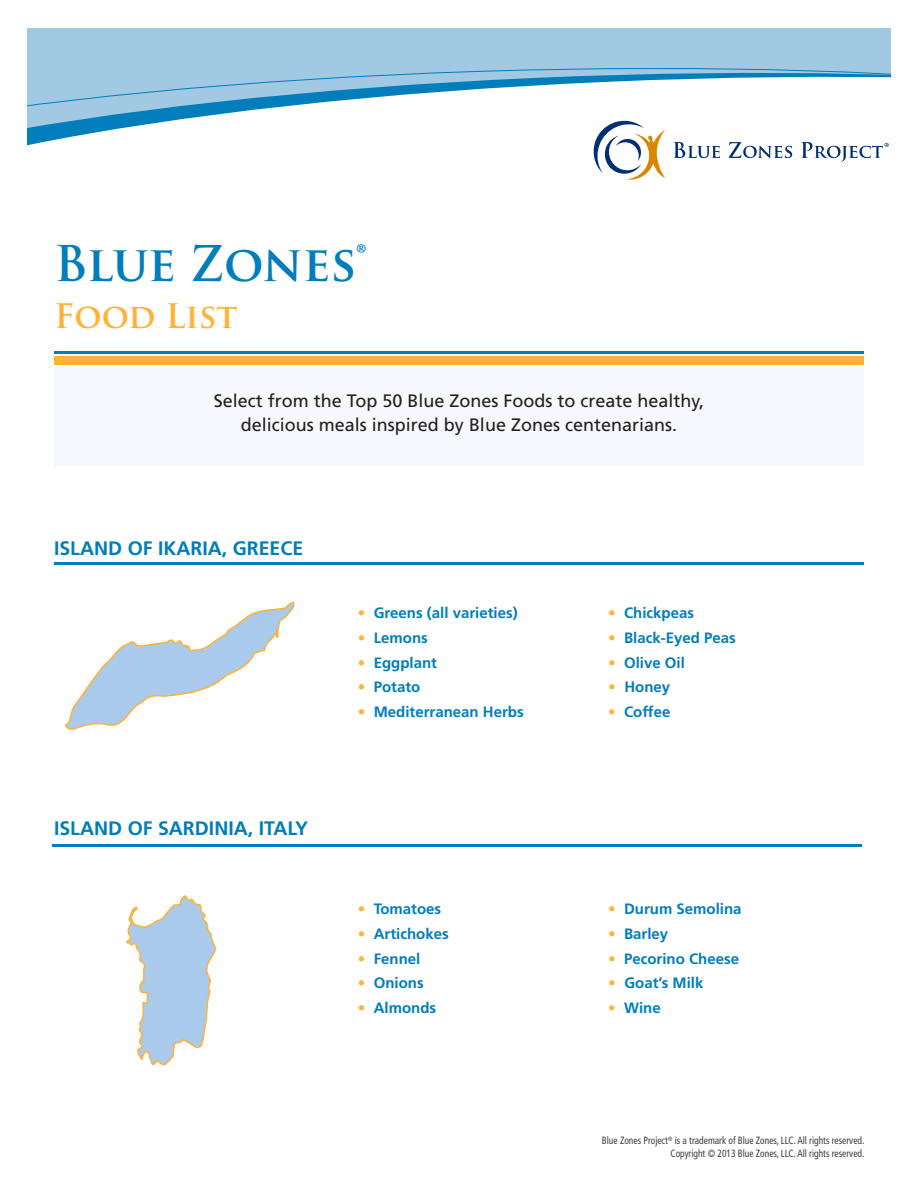
<style>
.page{position:relative;width:918px;height:1188px;background:#fff}
.page>*{position:absolute;margin:0;border:0;box-sizing:border-box;transform-origin:0 0}
.t1{font:700 48px "Trajan Pro";letter-spacing:-.02em;color:#007dbb}
.t2{font:700 33px "Trajan Pro";color:#ffb238}
.t3{font:700 19.5px "Frutiger LT Std";color:#007dbb}
.t4{font:18px/24px "Frutiger LT Std";color:#231f20;text-align:center}
.t5{font:700 15px "Frutiger LT Std";color:#007dbb}
.t6{font:condensed 10.5px/12.6px "Frutiger LT Std";color:#3e3e3f;text-align:right;scale:.9 1}
.s1{color:#ffb238}
</style>
<div class="page">
<div style="left:27px;top:28px;width:864px;height:219px;background:#a1c9e4"></div>
<svg style="left:27px;top:68px;width:864px;height:289px;fill:#fff"></svg>
<div style="left:27px;top:146px;width:203px;height:280px;background:#fff"></div>
<div style="left:735px;top:78px;width:156px;height:280px;background:#fff"></div>
<div style="left:54px;top:361px;width:810px;height:105px;background:#f6f8fc"></div>
<div style="left:55px;top:357px;width:809px;height:8px;background:#ffb238"></div>
<hr style="left:54px;top:352px;width:810px;height:2px;background:#007dbb">
<svg style="left:64px;top:601px;width:231px;height:129px"></svg>
<svg style="left:126px;top:895px;width:91px;height:171px"></svg>
<hr style="left:54px;top:563px;width:810px;height:2px;background:#007dbb">
<hr style="left:52px;top:845px;width:810px;height:2px;background:#007dbb">
<div style="left:591px;top:103px;width:298px;height:94px;background:#fff"></div>
<svg style="left:593px;top:120px;width:127px;height:60px"></svg>
<svg style="left:728px;top:142px;width:161px;height:20px"></svg>
<p class="t1" style="left:54px;top:234px;width:314px">Blue Zones®</p>
<p class="t2" style="left:54px;top:295px;width:185px">Food List</p>
<p class="t4" style="left:214px;top:389px;width:492px">Select from the Top 50 Blue Zones Foods to create healthy, delicious meals inspired by Blue Zones centenarians.</p>
<p class="t3" style="left:54px;top:537px;width:251px">ISLAND OF IKARIA, GREECE</p>
<p class="t3" style="left:54px;top:817px;width:256px">ISLAND OF SARDINIA, ITALY</p>
<p class="t5" style="left:358px;top:604px;width:161px"><span class="s1">•</span> Greens (all varieties)</p>
<p class="t5" style="left:358px;top:629px;width:72px"><span class="s1">•</span> Lemons</p>
<p class="t5" style="left:358px;top:654px;width:81px"><span class="s1">•</span> Eggplant</p>
<p class="t5" style="left:358px;top:678px;width:64px"><span class="s1">•</span> Potato</p>
<p class="t5" style="left:358px;top:703px;width:167px"><span class="s1">•</span> Mediterranean Herbs</p>
<p class="t5" style="left:358px;top:900px;width:85px"><span class="s1">•</span> Tomatoes</p>
<p class="t5" style="left:358px;top:925px;width:92px"><span class="s1">•</span> Artichokes</p>
<p class="t5" style="left:358px;top:950px;width:64px"><span class="s1">•</span> Fennel</p>
<p class="t5" style="left:358px;top:974px;width:67px"><span class="s1">•</span> Onions</p>
<p class="t5" style="left:358px;top:999px;width:80px"><span class="s1">•</span> Almonds</p>
<p class="t5" style="left:608px;top:604px;width:87px"><span class="s1">•</span> Chickpeas</p>
<p class="t5" style="left:608px;top:629px;width:129px"><span class="s1">•</span> Black-Eyed Peas</p>
<p class="t5" style="left:608px;top:654px;width:78px"><span class="s1">•</span> Olive Oil</p>
<p class="t5" style="left:608px;top:678px;width:64px"><span class="s1">•</span> Honey</p>
<p class="t5" style="left:608px;top:703px;width:64px"><span class="s1">•</span> Coffee</p>
<p class="t5" style="left:608px;top:900px;width:135px"><span class="s1">•</span> Durum Semolina</p>
<p class="t5" style="left:608px;top:925px;width:62px"><span class="s1">•</span> Barley</p>
<p class="t5" style="left:608px;top:950px;width:132px"><span class="s1">•</span> Pecorino Cheese</p>
<p class="t5" style="left:608px;top:974px;width:97px"><span class="s1">•</span> Goat’s Milk</p>
<p class="t5" style="left:608px;top:999px;width:54px"><span class="s1">•</span> Wine</p>
<p class="t6" style="left:602px;top:1135px;width:293px">Blue Zones Project<sup>®</sup> is a trademark of Blue Zones, LLC. All rights reserved.<br>Copyright © 2013 Blue Zones, LLC. All rights reserved.</p>
</div>
